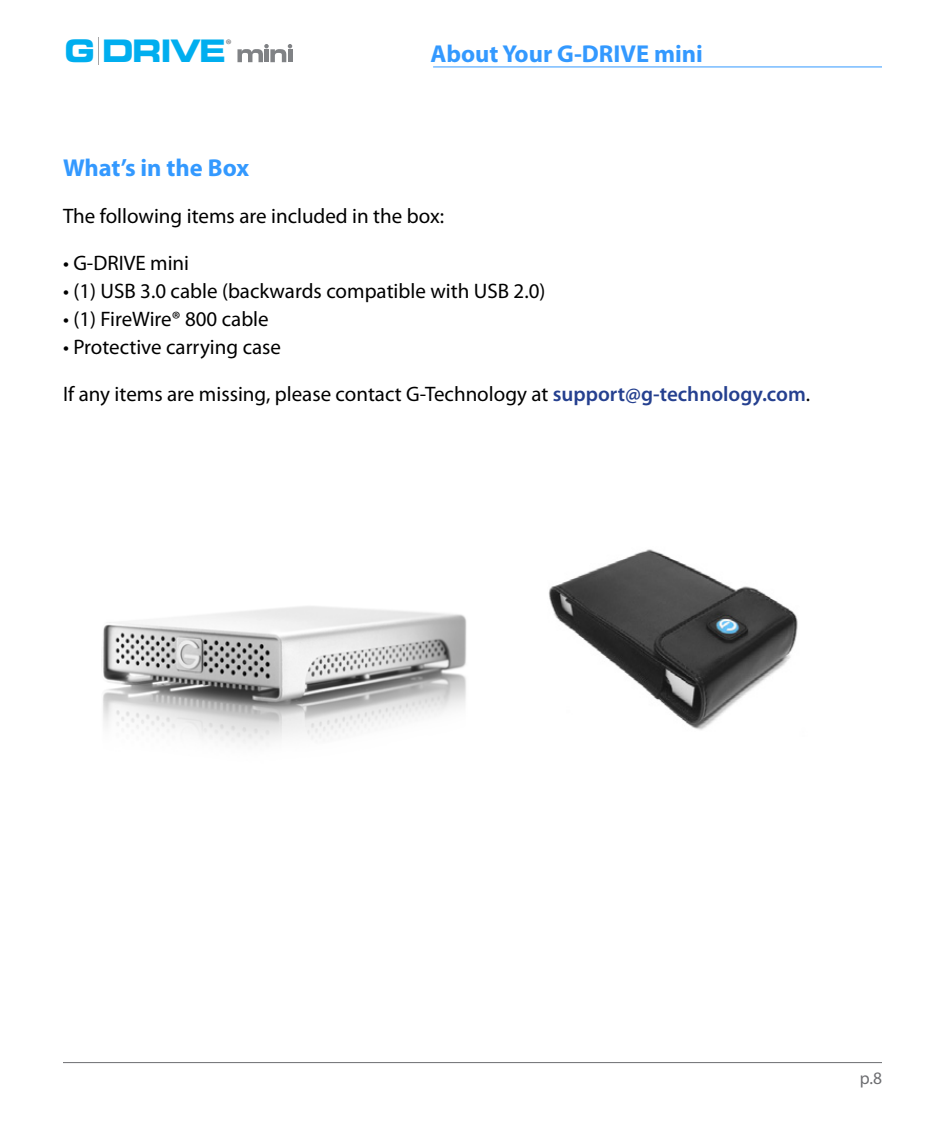
<style>
.page{position:relative;width:945px;height:1134px;background:#fff}
.page>*{position:absolute;margin:0;border:0;box-sizing:border-box;transform-origin:0 0}
.t1{font:30.97px "Eurostile Bold Extended Two";letter-spacing:-.05em;color:#00aeef;scale:.92 1}
.t2{font:700 24.5px "Myriad Pro";color:#39f}
.t3{font:21px "Myriad Pro";color:#000}
.t4{font:17.5px "Myriad Pro";color:#6d6e71}
.t5{font:700 14px "Myriad Pro";color:#808285}
.s1{font-weight:600;color:#25408f}
</style>
<div class="page">
<hr style="left:63px;top:1062px;width:819px;height:1px;background:#6d6e71">
<hr style="left:433px;top:66px;width:449px;height:1px;background:#39f">
<svg style="left:237px;top:44px;width:55px;height:18px"></svg>
<svg style="left:98px;top:37px;width:1px;height:28px"></svg>
<img style="left:548px;top:549px;width:250px;height:181px">
<img style="left:103px;top:606px;width:364px;height:138px">
<h1 class="t1" style="left:65px;top:29px;width:177px">G DRIVE</h1>
<p class="t2" style="left:430px;top:38px;width:274px">About Your G-DRIVE mini</p>
<p class="t5" style="left:225px;top:35px;width:8px">®</p>
<p class="t2" style="left:63px;top:152px;width:188px">What’s in the Box</p>
<p class="t3" style="left:63px;top:203px;width:383px">The following items are included in the box:</p>
<p class="t3" style="left:63px;top:250px;width:128px">• G-DRIVE mini</p>
<p class="t3" style="left:63px;top:278px;width:484px">• (1) USB 3.0 cable (backwards compatible with USB 2.0)</p>
<p class="t3" style="left:63px;top:306px;width:207px">• (1) FireWire® 800 cable</p>
<p class="t3" style="left:63px;top:334px;width:220px">• Protective carrying case</p>
<p class="t3" style="left:63px;top:381px;width:749px">If any items are missing, please contact G-Technology at <span class="s1">support@g-technology.com</span>.</p>
<p class="t4" style="left:860px;top:1067px;width:24px">p.8</p>
</div>
